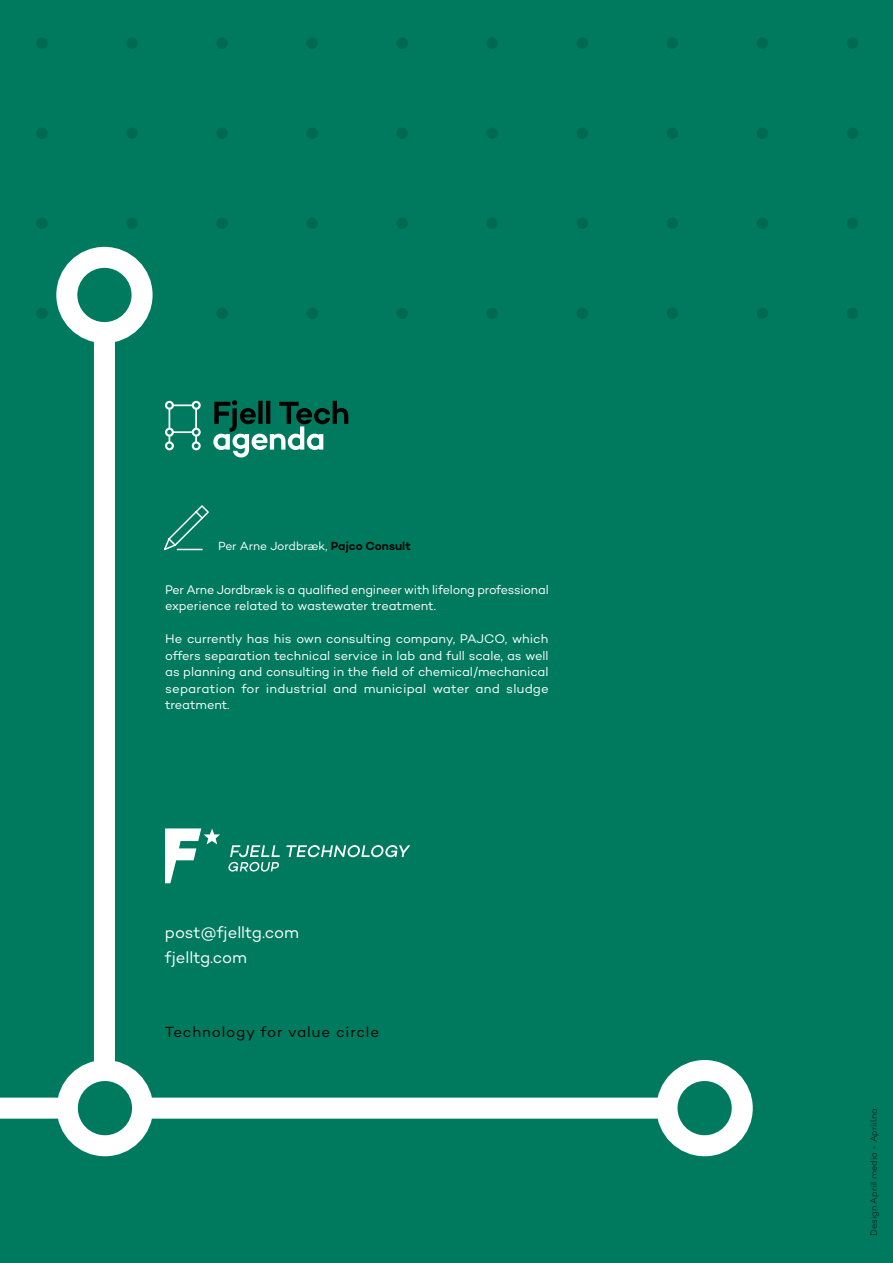
<style>
.page{position:relative;width:893px;height:1263px;background:#007a5e}
.page>*{position:absolute;margin:0;border:0;box-sizing:border-box;transform-origin:0 0}
.t1{font:16.5px/25.5px "Campton";letter-spacing:-.005em;color:#fff}
.t2{font:15px "Campton";letter-spacing:.055em;color:#020203}
.t3{font:12.75px/16.5px "Campton";letter-spacing:-.005em;color:#fff}
.t4{font:12px "Campton";letter-spacing:-.01em;color:#fff}
.t5{font:300 9px "Campton";color:#020203}
.s1{font-weight:600;color:#020203}
</style>
<div class="page">
<div style="left:36px;top:38px;width:12px;height:11px;background:#006a51;border-radius:50%"></div>
<div style="left:126px;top:38px;width:12px;height:11px;background:#006a51;border-radius:50%"></div>
<div style="left:216px;top:38px;width:12px;height:11px;background:#006a51;border-radius:50%"></div>
<div style="left:306px;top:38px;width:12px;height:11px;background:#006a51;border-radius:50%"></div>
<div style="left:397px;top:38px;width:11px;height:11px;background:#006a51;border-radius:50%"></div>
<div style="left:487px;top:38px;width:11px;height:11px;background:#006a51;border-radius:50%"></div>
<div style="left:577px;top:38px;width:11px;height:11px;background:#006a51;border-radius:50%"></div>
<div style="left:667px;top:38px;width:11px;height:11px;background:#006a51;border-radius:50%"></div>
<div style="left:757px;top:38px;width:11px;height:11px;background:#006a51;border-radius:50%"></div>
<div style="left:847px;top:38px;width:11px;height:11px;background:#006a51;border-radius:50%"></div>
<div style="left:36px;top:128px;width:12px;height:11px;background:#006a51;border-radius:50%"></div>
<div style="left:126px;top:128px;width:12px;height:11px;background:#006a51;border-radius:50%"></div>
<div style="left:216px;top:128px;width:12px;height:11px;background:#006a51;border-radius:50%"></div>
<div style="left:306px;top:128px;width:12px;height:11px;background:#006a51;border-radius:50%"></div>
<div style="left:397px;top:128px;width:11px;height:11px;background:#006a51;border-radius:50%"></div>
<div style="left:487px;top:128px;width:11px;height:11px;background:#006a51;border-radius:50%"></div>
<div style="left:577px;top:128px;width:11px;height:11px;background:#006a51;border-radius:50%"></div>
<div style="left:667px;top:128px;width:11px;height:11px;background:#006a51;border-radius:50%"></div>
<div style="left:757px;top:128px;width:11px;height:11px;background:#006a51;border-radius:50%"></div>
<div style="left:847px;top:128px;width:11px;height:11px;background:#006a51;border-radius:50%"></div>
<div style="left:36px;top:218px;width:12px;height:11px;background:#006a51;border-radius:50%"></div>
<div style="left:126px;top:218px;width:12px;height:11px;background:#006a51;border-radius:50%"></div>
<div style="left:216px;top:218px;width:12px;height:11px;background:#006a51;border-radius:50%"></div>
<div style="left:306px;top:218px;width:12px;height:11px;background:#006a51;border-radius:50%"></div>
<div style="left:397px;top:218px;width:11px;height:11px;background:#006a51;border-radius:50%"></div>
<div style="left:487px;top:218px;width:11px;height:11px;background:#006a51;border-radius:50%"></div>
<div style="left:577px;top:218px;width:11px;height:11px;background:#006a51;border-radius:50%"></div>
<div style="left:667px;top:218px;width:11px;height:11px;background:#006a51;border-radius:50%"></div>
<div style="left:757px;top:218px;width:11px;height:11px;background:#006a51;border-radius:50%"></div>
<div style="left:847px;top:218px;width:11px;height:11px;background:#006a51;border-radius:50%"></div>
<div style="left:36px;top:308px;width:12px;height:11px;background:#006a51;border-radius:50%"></div>
<div style="left:216px;top:308px;width:12px;height:11px;background:#006a51;border-radius:50%"></div>
<div style="left:306px;top:308px;width:12px;height:11px;background:#006a51;border-radius:50%"></div>
<div style="left:397px;top:308px;width:11px;height:11px;background:#006a51;border-radius:50%"></div>
<div style="left:487px;top:308px;width:11px;height:11px;background:#006a51;border-radius:50%"></div>
<div style="left:577px;top:308px;width:11px;height:11px;background:#006a51;border-radius:50%"></div>
<div style="left:667px;top:308px;width:11px;height:11px;background:#006a51;border-radius:50%"></div>
<div style="left:757px;top:308px;width:11px;height:11px;background:#006a51;border-radius:50%"></div>
<div style="left:847px;top:308px;width:11px;height:11px;background:#006a51;border-radius:50%"></div>
<svg style="left:165px;top:828px;width:55px;height:55px"></svg>
<svg style="left:228px;top:845px;width:182px;height:27px"></svg>
<div style="left:0;top:1097px;width:705px;height:21px;background:#fff"></div>
<svg style="left:667px;top:1070px;width:75px;height:76px"></svg>
<div style="left:656px;top:1060px;width:97px;height:96px;border:21px solid #fff;border-radius:50%"></div>
<div style="left:94px;top:295px;width:21px;height:813px;background:#fff"></div>
<svg style="left:67px;top:1070px;width:76px;height:76px;fill:#007a5e"></svg>
<div style="left:57px;top:1060px;width:96px;height:96px;border:21px solid #fff;border-radius:50%"></div>
<svg style="left:67px;top:257px;width:75px;height:76px"></svg>
<div style="left:56px;top:247px;width:97px;height:96px;border:21px solid #fff;border-radius:50%"></div>
<svg style="left:213px;top:400px;width:135px;height:57px"></svg>
<svg style="left:168px;top:404px;width:30px;height:43px"></svg>
<hr style="left:169px;top:431px;width:27px;height:2px;background:#fff">
<div style="left:166px;top:402px;width:7px;height:7px;background:#007a5e;border-radius:50%"></div>
<div style="left:165px;top:401px;width:9px;height:9px;border:2px solid #fff;border-radius:50%"></div>
<div style="left:193px;top:402px;width:7px;height:7px;background:#007a5e;border-radius:50%"></div>
<div style="left:192px;top:401px;width:9px;height:9px;border:2px solid #fff;border-radius:50%"></div>
<div style="left:166px;top:429px;width:7px;height:7px;background:#007a5e;border-radius:50%"></div>
<div style="left:165px;top:428px;width:9px;height:9px;border:2px solid #fff;border-radius:50%"></div>
<div style="left:193px;top:429px;width:7px;height:7px;background:#007a5e;border-radius:50%"></div>
<div style="left:192px;top:428px;width:9px;height:9px;border:2px solid #fff;border-radius:50%"></div>
<div style="left:166px;top:442px;width:7px;height:7px;background:#007a5e;border-radius:50%"></div>
<div style="left:165px;top:441px;width:9px;height:9px;border:2px solid #fff;border-radius:50%"></div>
<div style="left:193px;top:442px;width:7px;height:7px;background:#007a5e;border-radius:50%"></div>
<div style="left:192px;top:441px;width:9px;height:9px;border:2px solid #fff;border-radius:50%"></div>
<svg style="left:164px;top:505px;width:45px;height:46px"></svg>
<p class="t4" style="left:218px;top:539px;width:194px">Per Arne Jordbræk, <span class="s1">Pajco Consult</span></p>
<p class="t3" style="left:165px;top:581px;width:385px">Per Arne Jordbræk is a qualified engineer with lifelong professional experience related to wastewater treatment.</p>
<p class="t3" style="left:165px;top:630px;width:385px;text-align:justify">He currently has his own consulting company, PAJCO, which offers separation technical service in lab and full scale, as well as planning and consulting in the field of chemical/mechanical separation for industrial and municipal water and sludge treatment.</p>
<p class="t1" style="left:165px;top:919px;width:135px">post@fjelltg.com fjelltg.com</p>
<p class="t2" style="left:165px;top:1022px;width:216px">Technology for value circle</p>
<p class="t5" style="left:868px;top:1236px;width:129px;rotate:-90deg">Design Apriil media - Apriil.no</p>
</div>
